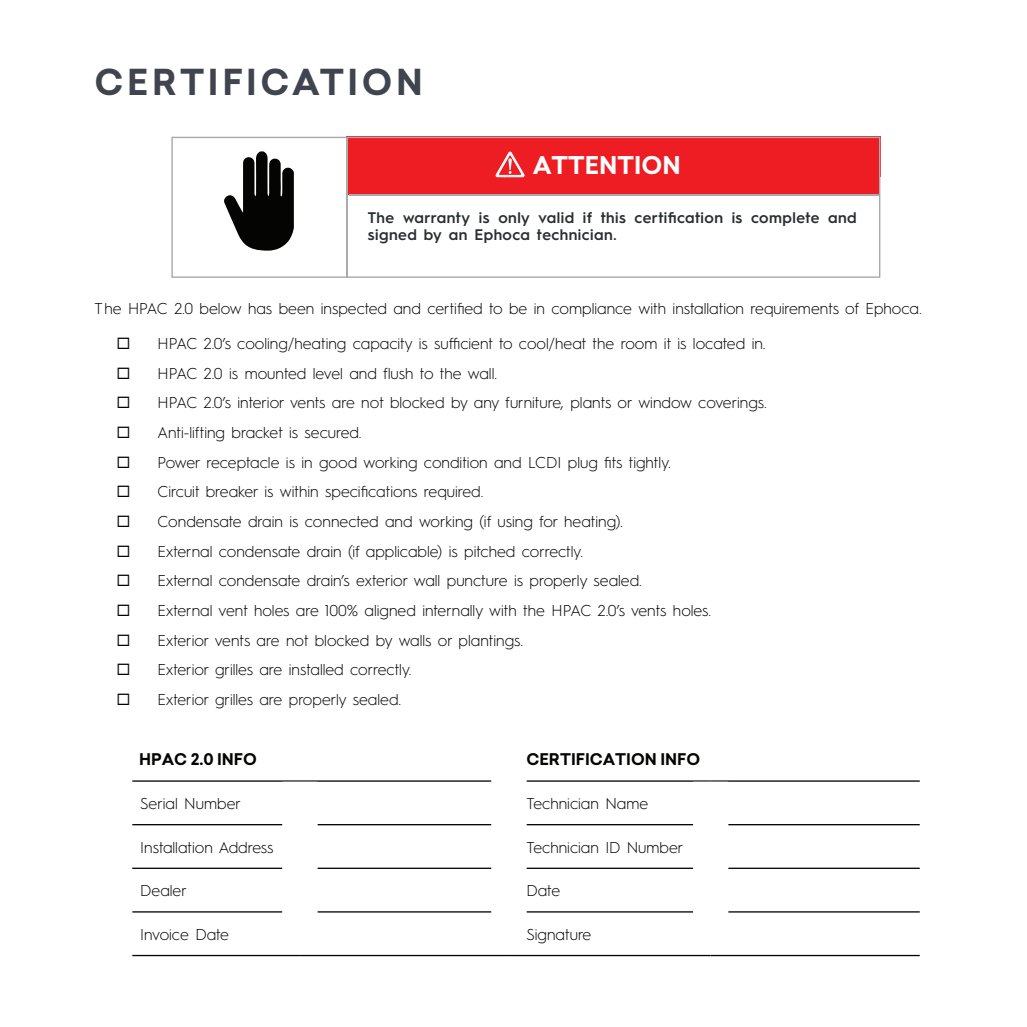
<style>
.page{position:relative;width:1027px;height:1027px;background:#fff}
.page>*{position:absolute;margin:0;border:0;box-sizing:border-box;transform-origin:0 0}
.t1{font:700 35px "Sailec";letter-spacing:.1em;color:#40444e}
.t2{font:700 23.97px "Sailec";color:#fff}
.t3{font:300 15.75px/29.6px "Hurme Geometric Sans 1";color:#040503}
.t4{font:700 15.75px "Sailec";color:#040503}
.t5{font:600 15.4px/16.8px "Hurme Geometric Sans 1";letter-spacing:.03em;color:#292e31}
</style>
<div class="page">
<div style="left:346px;top:137px;width:534px;height:58px;background:#ee1d23"></div>
<hr style="left:346px;top:137px;width:2px;height:141px;background:#a8a9ad">
<div style="left:171px;top:137px;width:709px;height:141px;border:1px solid #a8a9ad"></div>
<svg style="left:224px;top:151px;width:70px;height:100px"></svg>
<hr style="left:349px;top:194px;width:531px;height:2px;background:#a8a9ad">
<svg style="left:495px;top:151px;width:30px;height:26px"></svg>
<hr style="left:132px;top:780px;width:168px;height:2px;background:#040503">
<hr style="left:300px;top:780px;width:191px;height:2px;background:#040503">
<hr style="left:526px;top:780px;width:185px;height:2px;background:#040503">
<hr style="left:711px;top:780px;width:209px;height:2px;background:#040503">
<hr style="left:132px;top:824px;width:150px;height:1px;background:#040503">
<hr style="left:317px;top:824px;width:174px;height:1px;background:#040503">
<hr style="left:526px;top:824px;width:167px;height:1px;background:#040503">
<hr style="left:728px;top:824px;width:192px;height:1px;background:#040503">
<hr style="left:132px;top:868px;width:150px;height:1px;background:#040503">
<hr style="left:317px;top:868px;width:174px;height:1px;background:#040503">
<hr style="left:526px;top:868px;width:167px;height:1px;background:#040503">
<hr style="left:728px;top:868px;width:192px;height:1px;background:#040503">
<hr style="left:132px;top:911px;width:150px;height:1px;background:#040503">
<hr style="left:317px;top:911px;width:174px;height:1px;background:#040503">
<hr style="left:526px;top:911px;width:167px;height:1px;background:#040503">
<hr style="left:728px;top:911px;width:192px;height:1px;background:#040503">
<hr style="left:132px;top:955px;width:168px;height:1px;background:#040503">
<hr style="left:300px;top:955px;width:209px;height:1px;background:#040503">
<hr style="left:509px;top:955px;width:202px;height:1px;background:#040503">
<hr style="left:711px;top:955px;width:209px;height:1px;background:#040503">
<h1 class="t1" style="left:94px;top:58px;width:330px">CERTIFICATION</h1>
<h2 class="t2" style="left:533px;top:148px;width:149px">ATTENTION</h2>
<p class="t5" style="left:368px;top:208px;width:490px">The warranty is only valid if this certification is complete and signed by an Ephoca technician.</p>
<p class="t3" style="left:95px;top:293px;width:829px">The HPAC 2.0 below has been inspected and certified to be in compliance with installation requirements of Ephoca.</p>
<p class="t3" style="left:157px;top:328px;width:611px">HPAC 2.0’s cooling/heating capacity is sufficient to cool/heat the room it is located in.<br>HPAC 2.0 is mounted level and flush to the wall.<br>HPAC 2.0’s interior vents are not blocked by any furniture, plants or window coverings.<br>Anti-lifting bracket is secured.<br>Power receptacle is in good working condition and LCDI plug fits tightly.<br>Circuit breaker is within specifications required.<br>Condensate drain is connected and working (if using for heating).<br>External condensate drain (if applicable) is pitched correctly.<br>External condensate drain’s exterior wall puncture is properly sealed.<br>External vent holes are 100% aligned internally with the HPAC 2.0’s vents holes.<br>Exterior vents are not blocked by walls or plantings.<br>Exterior grilles are installed correctly.<br>Exterior grilles are properly sealed.</p>
<p class="t4" style="left:139px;top:748px;width:119px">HPAC 2.0 INFO</p>
<p class="t4" style="left:526px;top:748px;width:175px">CERTIFICATION INFO</p>
<p class="t3" style="left:140px;top:788px;width:102px">Serial Number</p>
<p class="t3" style="left:526px;top:788px;width:123px">Technician Name</p>
<p class="t3" style="left:140px;top:831px;width:135px">Installation Address</p>
<p class="t3" style="left:526px;top:831px;width:158px">Technician ID Number</p>
<p class="t3" style="left:140px;top:875px;width:48px">Dealer</p>
<p class="t3" style="left:526px;top:875px;width:35px">Date</p>
<p class="t3" style="left:140px;top:918px;width:90px">Invoice Date</p>
<p class="t3" style="left:526px;top:918px;width:66px">Signature</p>
</div>
